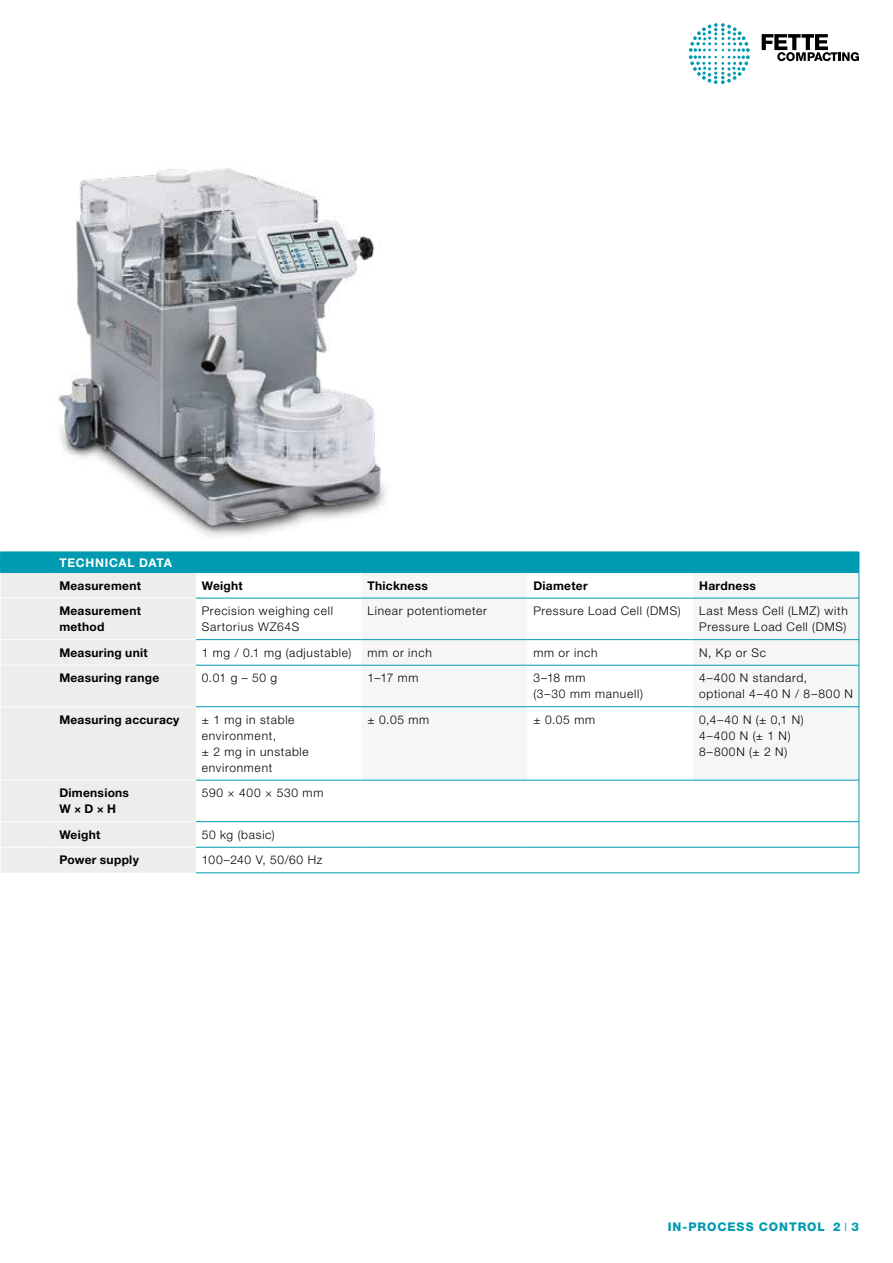
<style>
.page{position:relative;width:893px;height:1263px;background:#fff}
.page>*{position:absolute;margin:0;border:0;box-sizing:border-box;transform-origin:0 0}
.t1{font:300 12px/15.9px "Helvetica Neue LT Pro";letter-spacing:.06em;color:#000}
.t2{font:700 12px/15.9px "Helvetica Neue LT Pro";letter-spacing:.025em;color:#000}
.t3{font:800 12px "Helvetica Neue LT Pro";letter-spacing:.075em;color:#009ab1}
.t4{font:700 12px "Helvetica Neue LT Pro";letter-spacing:.06em;color:#fff}
.s1{font-family:"Times";font-weight:400}
</style>
<div class="page">
<svg style="left:762px;top:34px;width:97px;height:27px"></svg>
<svg style="left:689px;top:23px;width:61px;height:61px"></svg>
<img style="left:19px;top:168px;width:393px;height:384px">
<div style="left:1px;top:599px;width:195px;height:274px;background:#eceded"></div>
<svg style="left:362px;top:599px;width:497px;height:181px;fill:#f6f6f6"></svg>
<hr style="left:196px;top:598px;width:166px;height:1px;background:#009ab1">
<hr style="left:362px;top:598px;width:165px;height:1px;background:#009ab1">
<hr style="left:527px;top:598px;width:166px;height:1px;background:#009ab1">
<hr style="left:693px;top:598px;width:166px;height:1px;background:#009ab1">
<hr style="left:196px;top:639px;width:166px;height:1px;background:#009ab1">
<hr style="left:362px;top:639px;width:165px;height:1px;background:#009ab1">
<hr style="left:527px;top:639px;width:166px;height:1px;background:#009ab1">
<hr style="left:693px;top:639px;width:166px;height:1px;background:#009ab1">
<hr style="left:196px;top:665px;width:166px;height:1px;background:#009ab1">
<hr style="left:362px;top:665px;width:165px;height:1px;background:#009ab1">
<hr style="left:527px;top:665px;width:166px;height:1px;background:#009ab1">
<hr style="left:693px;top:665px;width:166px;height:1px;background:#009ab1">
<hr style="left:196px;top:706px;width:166px;height:1px;background:#009ab1">
<hr style="left:362px;top:706px;width:165px;height:1px;background:#009ab1">
<hr style="left:527px;top:706px;width:166px;height:1px;background:#009ab1">
<hr style="left:693px;top:706px;width:166px;height:1px;background:#009ab1">
<hr style="left:196px;top:780px;width:166px;height:1px;background:#009ab1">
<hr style="left:362px;top:780px;width:165px;height:1px;background:#009ab1">
<hr style="left:527px;top:780px;width:166px;height:1px;background:#009ab1">
<hr style="left:693px;top:780px;width:166px;height:1px;background:#009ab1">
<hr style="left:196px;top:821px;width:166px;height:1px;background:#009ab1">
<hr style="left:362px;top:821px;width:165px;height:1px;background:#009ab1">
<hr style="left:527px;top:821px;width:166px;height:1px;background:#009ab1">
<hr style="left:693px;top:821px;width:166px;height:1px;background:#009ab1">
<hr style="left:196px;top:847px;width:166px;height:1px;background:#009ab1">
<hr style="left:362px;top:847px;width:165px;height:1px;background:#009ab1">
<hr style="left:527px;top:847px;width:166px;height:1px;background:#009ab1">
<hr style="left:693px;top:847px;width:166px;height:1px;background:#009ab1">
<hr style="left:196px;top:872px;width:166px;height:1px;background:#009ab1">
<hr style="left:362px;top:872px;width:165px;height:1px;background:#009ab1">
<hr style="left:527px;top:872px;width:166px;height:1px;background:#009ab1">
<hr style="left:693px;top:872px;width:166px;height:1px;background:#009ab1">
<hr style="left:1px;top:639px;width:52px;height:1px;background:#fff">
<hr style="left:53px;top:639px;width:143px;height:1px;background:#fff">
<hr style="left:1px;top:665px;width:52px;height:1px;background:#fff">
<hr style="left:53px;top:665px;width:143px;height:1px;background:#fff">
<hr style="left:1px;top:706px;width:52px;height:1px;background:#fff">
<hr style="left:53px;top:706px;width:143px;height:1px;background:#fff">
<hr style="left:1px;top:780px;width:52px;height:1px;background:#fff">
<hr style="left:53px;top:780px;width:143px;height:1px;background:#fff">
<hr style="left:1px;top:821px;width:52px;height:1px;background:#fff">
<hr style="left:53px;top:821px;width:143px;height:1px;background:#fff">
<hr style="left:1px;top:847px;width:52px;height:1px;background:#fff">
<hr style="left:53px;top:847px;width:143px;height:1px;background:#fff">
<svg style="left:0;top:552px;width:860px;height:46px"></svg>
<hr style="left:859px;top:598px;width:1px;height:41px;background:#009ab1">
<svg style="left:859px;top:640px;width:1px;height:25px"></svg>
<hr style="left:859px;top:665px;width:1px;height:41px;background:#009ab1">
<hr style="left:859px;top:707px;width:1px;height:73px;background:#009ab1">
<hr style="left:859px;top:780px;width:1px;height:41px;background:#009ab1">
<svg style="left:859px;top:822px;width:1px;height:51px"></svg>
<p class="t4" style="left:59px;top:555px;width:114px">TECHNICAL DATA</p>
<p class="t2" style="left:59px;top:577px;width:83px">Measurement</p>
<p class="t2" style="left:202px;top:577px;width:42px">Weight</p>
<p class="t2" style="left:368px;top:577px;width:62px">Thickness</p>
<p class="t2" style="left:533px;top:577px;width:56px">Diameter</p>
<p class="t2" style="left:699px;top:577px;width:58px">Hardness</p>
<p class="t2" style="left:59px;top:603px;width:83px">Measurement method</p>
<p class="t1" style="left:202px;top:603px;width:133px">Precision weighing cell<br>Sartorius WZ64S</p>
<p class="t1" style="left:368px;top:603px;width:121px">Linear potentiometer</p>
<p class="t1" style="left:533px;top:603px;width:149px">Pressure Load Cell (DMS)</p>
<p class="t1" style="left:699px;top:603px;width:150px">Last Mess Cell (LMZ) with<br>Pressure Load Cell (DMS)</p>
<p class="t2" style="left:59px;top:644px;width:90px">Measuring unit</p>
<p class="t1" style="left:202px;top:644px;width:151px">1 mg / 0.1 mg (adjustable)</p>
<p class="t1" style="left:368px;top:644px;width:66px">mm or inch</p>
<p class="t1" style="left:533px;top:644px;width:66px">mm or inch</p>
<p class="t1" style="left:699px;top:644px;width:68px">N, Kp or Sc</p>
<p class="t2" style="left:59px;top:670px;width:101px">Measuring range</p>
<p class="t1" style="left:202px;top:670px;width:77px">0.01 g – 50 g</p>
<p class="t1" style="left:368px;top:670px;width:52px">1–17 mm</p>
<p class="t1" style="left:533px;top:670px;width:111px">3–18 mm<br>(3–30 mm manuell)</p>
<p class="t1" style="left:699px;top:670px;width:155px">4–400 N standard, optional 4–40 N / 8–800 N</p>
<p class="t2" style="left:59px;top:711px;width:122px">Measuring accuracy</p>
<p class="t1" style="left:202px;top:711px;width:109px">± 1 mg in stable environment,<br>± 2 mg in unstable environment</p>
<p class="t1" style="left:368px;top:711px;width:63px">± 0.05 mm</p>
<p class="t1" style="left:533px;top:711px;width:63px">± 0.05 mm</p>
<p class="t1" style="left:699px;top:711px;width:106px">0,4–40 N (± 0,1 N)<br>4–400 N (± 1 N)<br>8–800N (± 2 N)</p>
<p class="t2" style="left:59px;top:785px;width:71px">Dimensions<br>W × D × H</p>
<p class="t1" style="left:202px;top:785px;width:123px">590 × 400 × 530 mm</p>
<p class="t2" style="left:59px;top:826px;width:42px">Weight</p>
<p class="t1" style="left:202px;top:826px;width:75px">50 kg (basic)</p>
<p class="t2" style="left:59px;top:852px;width:81px">Power supply</p>
<p class="t1" style="left:202px;top:852px;width:122px">100–240 V, 50/60 Hz</p>
<p class="t3" style="left:668px;top:1219px;width:193px">IN-PROCESS CONTROL 2 <span class="s1">|</span> 3</p>
</div>
